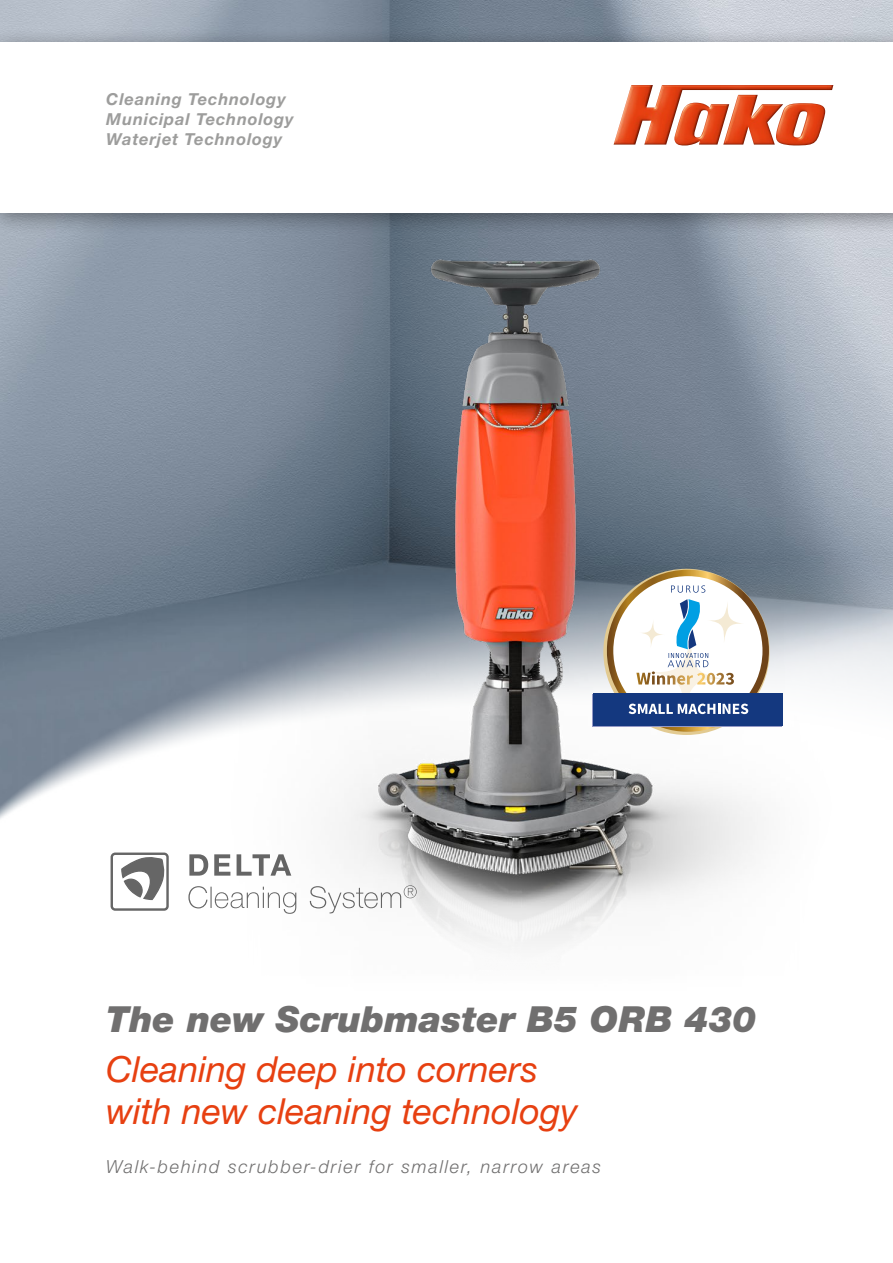
<style>
.page{position:relative;width:893px;height:1263px;background:#fff}
.page>*{position:absolute;margin:0;border:0;box-sizing:border-box;transform-origin:0 0}
.t1{font:italic 36px/42px "Helvetica Neue LT Std";color:#e74011}
.t2{font:italic 900 36px "Helvetica Neue LT Std";color:#706f6f}
.t3{font:italic 300 18px "Helvetica Neue LT Std";letter-spacing:.1em;color:#706f6f}
.t4{font:italic 700 16.5px/19.8px "Helvetica Neue LT Std";letter-spacing:.05em;color:#9d9d9c}
</style>
<div class="page">
<img style="left:0;top:0;width:893px;height:552px">
<img style="left:0;top:552px;width:120px;height:358px">
<div style="left:111px;top:852px;width:58px;height:59px;border:2px solid #000;border-radius:3px"></div>
<img style="left:120px;top:236px;width:773px;height:711px">
<div style="left:0;top:28px;width:893px;height:208px;background:#000;opacity:.4"></div>
<div style="left:0;top:43px;width:893px;height:170px;background:#fff"></div>
<img style="left:614px;top:85px;width:219px;height:61px">
<div style="left:594px;top:693px;width:189px;height:32px;background:#14387f"></div>
<svg style="left:603px;top:569px;width:166px;height:166px"></svg>
<p class="t4" style="left:106px;top:89px;width:189px">Cleaning Technology<br>Municipal Technology<br>Waterjet Technology</p>
<h1 class="t2" style="left:106px;top:997px;width:652px">The new Scrubmaster B5 ORB 430</h1>
<h1 class="t1" style="left:106px;top:1048px;width:473px">Cleaning deep into corners with new cleaning technology</h1>
<p class="t3" style="left:106px;top:1156px;width:496px">Walk-behind scrubber-drier for smaller, narrow areas</p>
</div>
